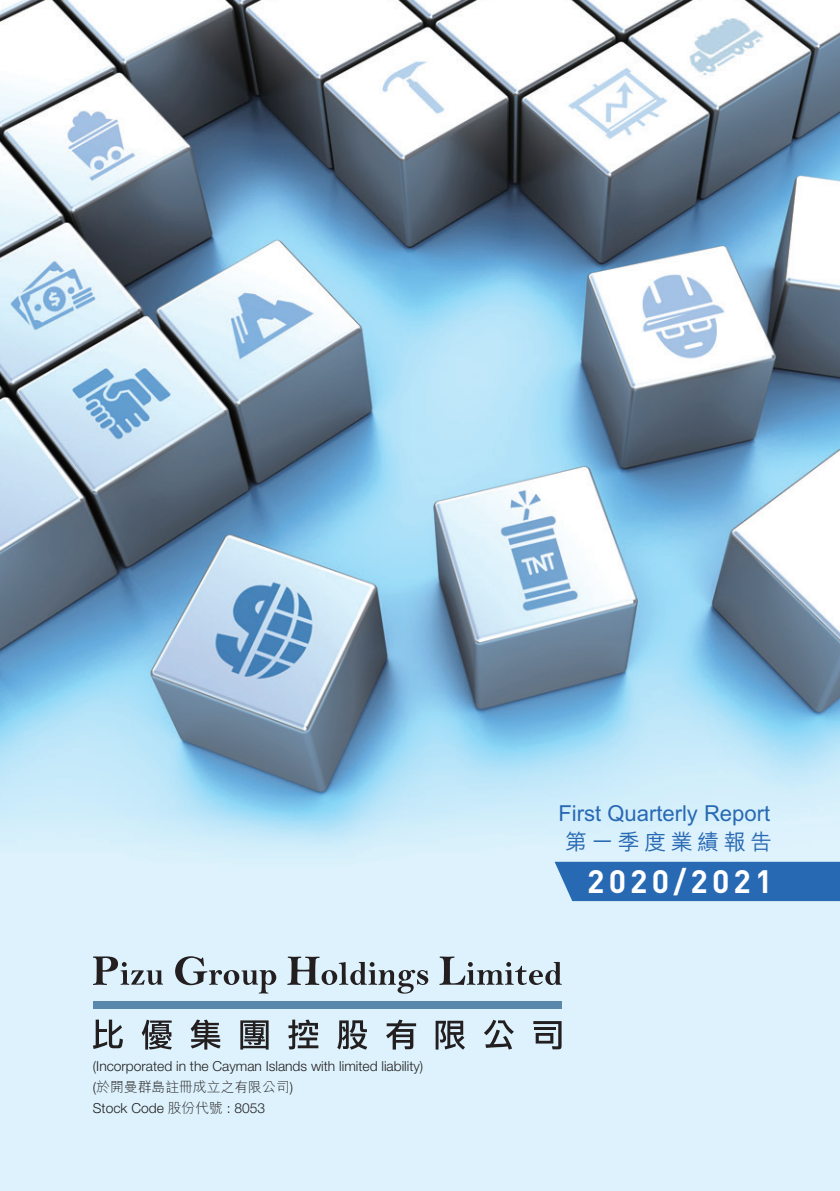
<style>
.page{position:relative;width:840px;height:1191px;background:#fff}
.page>*{position:absolute;margin:0;border:0;box-sizing:border-box;transform-origin:0 0}
.t1{font:700 32px "DIN Pro";letter-spacing:.13em;color:#fff}
.t2{font:500 22px/29.8px "M Hei HK";color:#2869b3;text-align:center}
.t3{font:300 13.8px "Helvetica Neue LT Std";color:#231f20}
.t4{font:300 13.8px "M Hei HK";color:#231f20}
.s1{font-family:"Helvetica Neue LT Std"}
.s2{font-family:"M Hei HK"}
</style>
<div class="page">
<img style="left:0;top:0;width:839px;height:1191px">
<div style="left:554px;top:861px;width:285px;height:40px;background:#2869b3"></div>
<div style="left:93px;top:1001px;width:468px;height:7px;background:#5888ab"></div>
<svg style="left:93px;top:956px;width:70px;height:29px;background:#a6b3bb"></svg>
<svg style="left:175px;top:956px;width:101px;height:37px;background:#b4c4cc"></svg>
<svg style="left:287px;top:956px;width:141px;height:37px;background:#b0bfc6"></svg>
<svg style="left:439px;top:956px;width:122px;height:29px;background:#abb9c1"></svg>
<svg style="left:93px;top:1019px;width:30px;height:30px"></svg>
<svg style="left:142px;top:1019px;width:30px;height:30px"></svg>
<svg style="left:190px;top:1019px;width:30px;height:30px"></svg>
<svg style="left:240px;top:1020px;width:28px;height:29px"></svg>
<svg style="left:288px;top:1019px;width:30px;height:30px"></svg>
<svg style="left:337px;top:1020px;width:30px;height:29px"></svg>
<svg style="left:386px;top:1019px;width:30px;height:30px"></svg>
<svg style="left:435px;top:1020px;width:29px;height:29px"></svg>
<svg style="left:483px;top:1019px;width:30px;height:30px"></svg>
<svg style="left:533px;top:1021px;width:28px;height:28px"></svg>
<hr style="left:534px;top:1027px;width:21px;height:3px;background:#231f20">
<p class="t3" style="left:93px;top:1058px;width:331px">(Incorporated in the Cayman Islands with limited liability(</p>
<p class="t4" style="left:93px;top:1077px;width:201px"><span class="s1">(</span>於開曼群島註冊成立之有限公司<span class="s1">(</span></p>
<p class="t3" style="left:93px;top:1099px;width:174px">Stock Code <span class="s2">股份代號</span> : 8053</p>
<h2 class="t2" style="left:558px;top:796px;width:215px">First Quarterly Report第一季度業績報告</h2>
<h1 class="t1" style="left:587px;top:859px;width:187px">2020/2021</h1>
</div>
